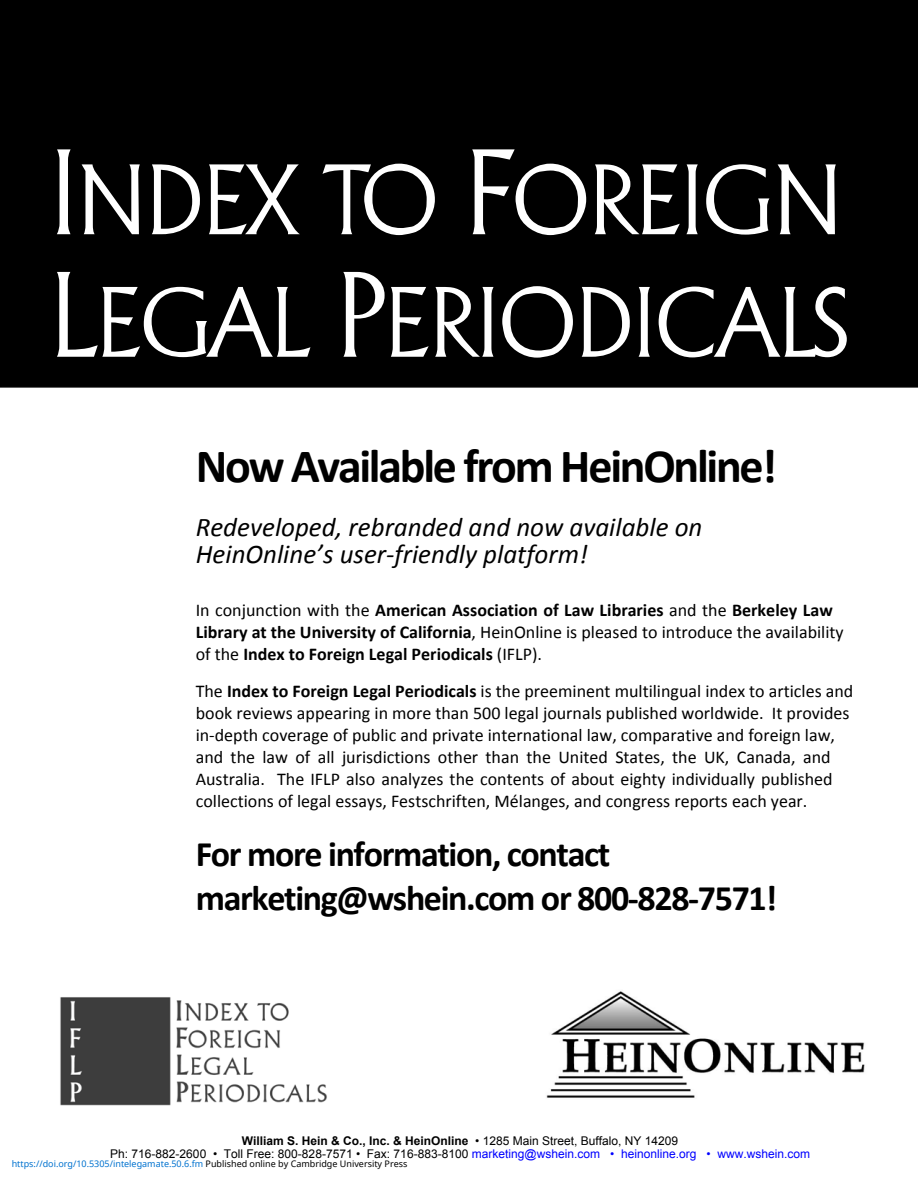
<style>
.page{position:relative;width:918px;height:1188px;background:#fff}
.page>*{position:absolute;margin:0;border:0;box-sizing:border-box;transform-origin:0 0}
.t1{font:96.9px/122.6px "Andre Light SF";letter-spacing:-.01em;color:#fff}
.t2{font:700 48px "Calibri";letter-spacing:-.045em;color:#000}
.t3{font:700 36px/44px "Calibri";letter-spacing:-.04em;color:#000}
.t4{font:italic 27px/27px "Calibri";color:#000}
.t5{font:18px/22px "Calibri";color:#000}
.t6{font:700 18px/22px "Calibri";color:#000}
.t7{font:12px/13.8px "Arial";color:#000;text-align:center}
.t8{font:9px "Noto Sans";color:#0172cf}
.s1{font-size:117.75px}
.s2{font-weight:400}
.s3{font-weight:700}
.s4{color:#00f}
.s5{color:#000}
</style>
<div class="page">
<img style="left:546px;top:991px;width:319px;height:107px">
<div style="left:0;top:0;width:918px;height:388px;background:#000;border:2px solid #000"></div>
<img style="left:60px;top:997px;width:267px;height:109px">
<p class="t1" style="left:49px;top:140px;width:803px"><span class="s1">I</span>NDEX TO <span class="s1">F</span>OREIGN<br><span class="s1">L</span>EGAL <span class="s1">P</span>ERIODICALS</p>
<p class="t2" style="left:196px;top:446px;width:583px">Now Available from HeinOnline!</p>
<p class="t4" style="left:196px;top:516px;width:508px">Redeveloped, rebranded and now available on<br>HeinOnline’s user-friendly platform!</p>
<p class="t6" style="left:196px;top:601px;width:649px"><span class="s2">In conjunction with the</span> American Association of Law Libraries <span class="s2">and the</span> Berkeley Law<br>Library at the University of California<span class="s2">, HeinOnline is pleased to introduce the availability of the</span> Index to Foreign Legal Periodicals <span class="s2">(IFLP).</span></p>
<p class="t5" style="left:196px;top:682px;width:659px">The <span class="s3">Index to Foreign Legal Periodicals</span> is the preeminent multilingual index to articles and book reviews appearing in more than 500 legal journals published worldwide. It provides in-depth coverage of public and private international law, comparative and foreign law, and the law of all jurisdictions other than the United States, the UK, Canada, and Australia. The IFLP also analyzes the contents of about eighty individually published collections of legal essays, Festschriften, Mélanges, and congress reports each year.</p>
<p class="t3" style="left:196px;top:835px;width:583px">For more information, contact marketing@wshein.com or 800-828-7571!</p>
<p class="t7" style="left:110px;top:1135px;width:701px"><span class="s3">William S. Hein &amp; Co., Inc. &amp; HeinOnline</span> • 1285 Main Street, Buffalo, NY 14209<br>Ph: 716-882-2600 • Toll Free: 800-828-7571 • Fax: 716-883-8100 <span class="s4">marketing@wshein.com • heinonline.org • www.wshein.com</span></p>
<p class="t8" style="left:12px;top:1157px;width:397px">https://doi.org/10.5305/intelegamate.50.6.fm <span class="s5">Published online by Cambridge University Press</span></p>
</div>
